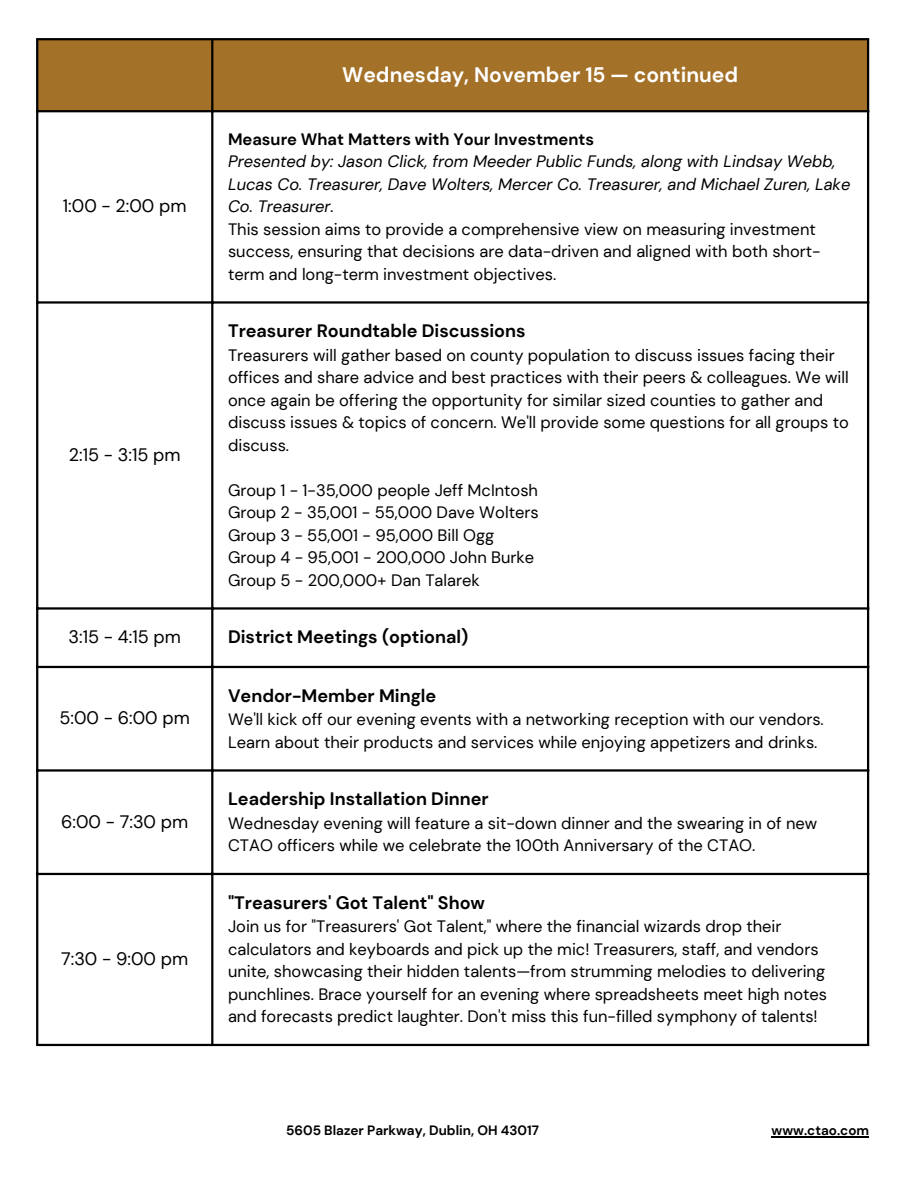
<style>
.page{position:relative;width:918px;height:1188px;background:#fff}
.page>*{position:absolute;margin:0;border:0;box-sizing:border-box;transform-origin:0 0}
.t1{font:700 21px "DM Sans";color:#fff}
.t2{font:700 18px "DM Sans";color:#000}
.t3{font:18px "DM Sans";color:#000}
.t4{font:16.5px/22.5px "DM Sans";color:#000}
.t5{font:italic 16.5px/22.5px "DM Sans";color:#000}
.t6{font:700 16.5px "DM Sans";color:#000}
.t7{font:700 13.5px "DM Sans";color:#000}
</style>
<div class="page">
<div style="left:38px;top:40px;width:829px;height:70px;background:#a47128"></div>
<hr style="left:36px;top:40px;width:2px;height:1004px;background:#000">
<hr style="left:211px;top:40px;width:2px;height:1004px;background:#000">
<hr style="left:867px;top:40px;width:2px;height:1004px;background:#000">
<hr style="left:36px;top:38px;width:833px;height:2px;background:#000">
<hr style="left:36px;top:110px;width:833px;height:2px;background:#000">
<hr style="left:36px;top:301px;width:833px;height:3px;background:#000">
<hr style="left:36px;top:607px;width:833px;height:3px;background:#000">
<hr style="left:36px;top:666px;width:833px;height:2px;background:#000">
<hr style="left:36px;top:769px;width:833px;height:3px;background:#000">
<hr style="left:36px;top:873px;width:833px;height:2px;background:#000">
<hr style="left:36px;top:1044px;width:833px;height:2px;background:#000">
<hr style="left:772px;top:1136px;width:97px;height:1px;background:#000">
<p class="t3" style="left:63px;top:195px;width:125px">1:00 - 2:00 pm</p>
<p class="t3" style="left:69px;top:443px;width:113px">2:15 - 3:15 pm</p>
<p class="t1" style="left:342px;top:61px;width:397px">Wednesday, November 15 — continued</p>
<p class="t6" style="left:228px;top:129px;width:368px">Measure What Matters with Your Investments</p>
<p class="t5" style="left:228px;top:151px;width:624px">Presented by: Jason Click, from Meeder Public Funds, along with Lindsay Webb,<br>Lucas Co. Treasurer, Dave Wolters, Mercer Co. Treasurer, and Michael Zuren, Lake<br>Co. Treasurer.</p>
<p class="t4" style="left:228px;top:218px;width:594px">This session aims to provide a comprehensive view on measuring investment success, ensuring that decisions are data-driven and aligned with both short&shy;term and long-term investment objectives.</p>
<p class="t2" style="left:228px;top:319px;width:299px">Treasurer Roundtable Discussions</p>
<p class="t4" style="left:228px;top:344px;width:622px">Treasurers will gather based on county population to discuss issues facing their offices and share advice and best practices with their peers &amp; colleagues. We will once again be offering the opportunity for similar sized counties to gather and discuss issues &amp; topics of concern. We'll provide some questions for all groups to discuss.</p>
<p class="t4" style="left:228px;top:479px;width:312px">Group 1 - 1-35,000 people Jeff McIntosh</p>
<p class="t4" style="left:228px;top:502px;width:312px">Group 2 - 35,001 - 55,000 Dave Wolters</p>
<p class="t4" style="left:228px;top:524px;width:268px">Group 3 - 55,001 - 95,000 Bill Ogg</p>
<p class="t4" style="left:228px;top:547px;width:308px">Group 4 - 95,001 - 200,000 John Burke</p>
<p class="t4" style="left:228px;top:569px;width:253px">Group 5 - 200,000+ Dan Talarek</p>
<p class="t3" style="left:69px;top:625px;width:114px">3:15 - 4:15 pm</p>
<p class="t2" style="left:228px;top:625px;width:242px">District Meetings (optional)</p>
<p class="t3" style="left:60px;top:706px;width:132px">5:00 - 6:00 pm</p>
<p class="t3" style="left:61px;top:810px;width:129px">6:00 - 7:30 pm</p>
<p class="t3" style="left:61px;top:947px;width:129px">7:30 - 9:00 pm</p>
<p class="t2" style="left:228px;top:684px;width:210px">Vendor-Member Mingle</p>
<p class="t4" style="left:228px;top:709px;width:597px">We'll kick off our evening events with a networking reception with our vendors.<br>Learn about their products and services while enjoying appetizers and drinks.</p>
<p class="t2" style="left:228px;top:787px;width:262px">Leadership Installation Dinner</p>
<p class="t4" style="left:228px;top:812px;width:591px">Wednesday evening will feature a sit-down dinner and the swearing in of new<br>CTAO officers while we celebrate the 100th Anniversary of the CTAO.</p>
<p class="t2" style="left:228px;top:891px;width:258px">"Treasurers' Got Talent" Show</p>
<p class="t4" style="left:228px;top:916px;width:601px">Join us for "Treasurers' Got Talent," where the financial wizards drop their calculators and keyboards and pick up the mic! Treasurers, staff, and vendors unite, showcasing their hidden talents—from strumming melodies to delivering punchlines. Brace yourself for an evening where spreadsheets meet high notes and forecasts predict laughter. Don't miss this fun-filled symphony of talents!</p>
<h1 class="t7" style="left:286px;top:1121px;width:254px">5605 Blazer Parkway, Dublin, OH 43017</h1>
<h1 class="t7" style="left:772px;top:1121px;width:99px">www.ctao.com</h1>
</div>
